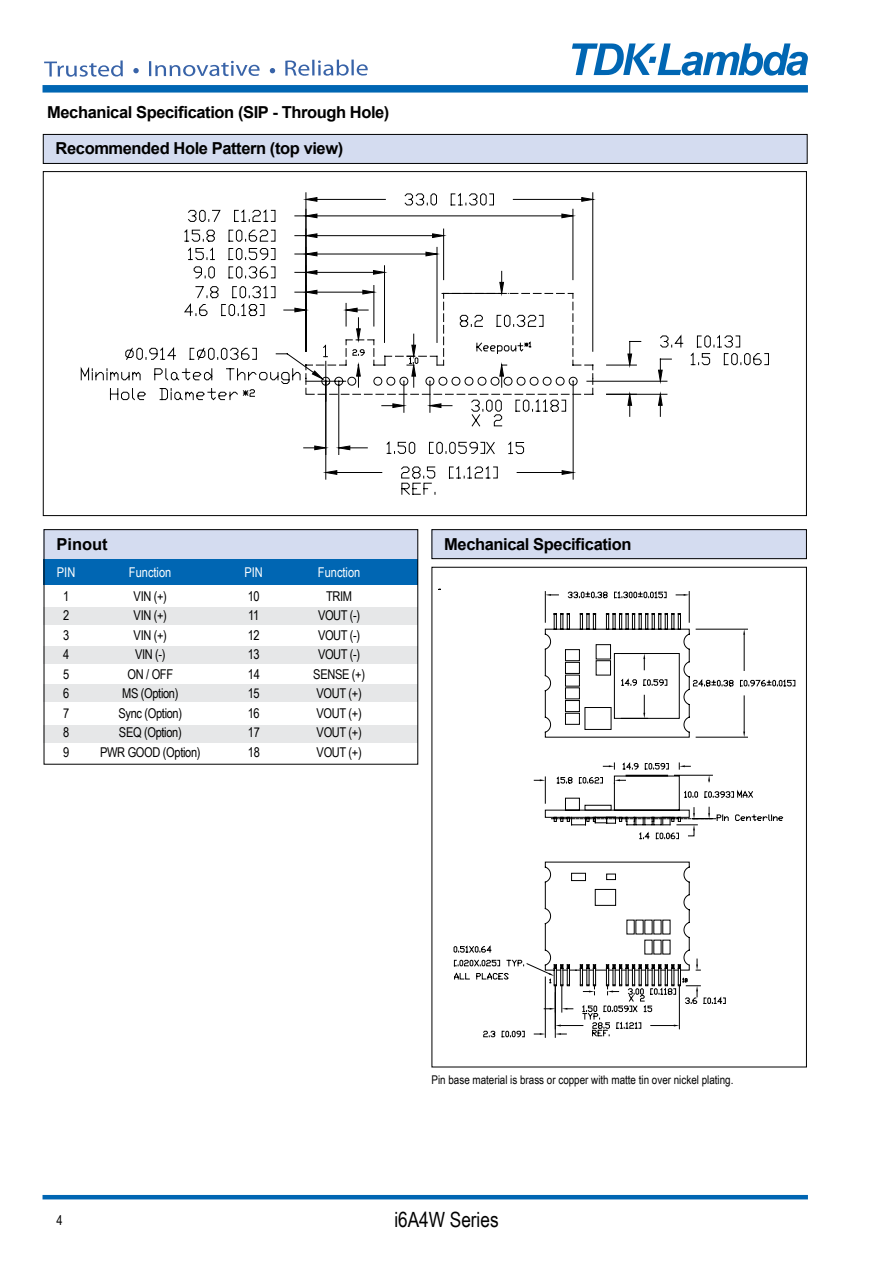
<style>
.page{position:relative;width:893px;height:1263px;background:#fff}
.page>*{position:absolute;margin:0;border:0;box-sizing:border-box;transform-origin:0 0}
.t1{font:21px "Arial Narrow";color:#000}
.t2{font:700 16.5px "Arial";letter-spacing:-.025em;color:#000}
.t3{font:13.5px "Arial Narrow";letter-spacing:-.025em;color:#000}
.t4{font:13.5px "Arial Narrow";color:#fff}
.t5{font:12px "Arial Narrow";color:#000}
</style>
<div class="page">
<div style="left:43px;top:85px;width:765px;height:8px;background:#0066b3"></div>
<svg style="left:572px;top:43px;width:236px;height:33px"></svg>
<hr style="left:43px;top:1195px;width:765px;height:4px;background:#0066b3">
<div style="left:44px;top:134px;width:763px;height:29px;background:#d4dcf0"></div>
<div style="left:43px;top:134px;width:764px;height:30px;border:1px solid #000"></div>
<div style="left:44px;top:529px;width:374px;height:30px;background:#d4dcf0"></div>
<div style="left:44px;top:559px;width:374px;height:25px;background:#0066b3"></div>
<div style="left:44px;top:608px;width:374px;height:17px;background:#e6e7e8"></div>
<div style="left:44px;top:646px;width:374px;height:17px;background:#e6e7e8"></div>
<div style="left:44px;top:685px;width:374px;height:17px;background:#e6e7e8"></div>
<div style="left:44px;top:725px;width:374px;height:17px;background:#e6e7e8"></div>
<div style="left:44px;top:529px;width:374px;height:235px;border:1px solid #000"></div>
<div style="left:432px;top:529px;width:374px;height:30px;background:#d4dcf0"></div>
<div style="left:432px;top:529px;width:375px;height:30px;border:1px solid #000"></div>
<svg style="left:81px;top:347px;width:355px;height:148px"></svg>
<svg style="left:574px;top:334px;width:195px;height:83px"></svg>
<svg style="left:303px;top:192px;width:294px;height:174px"></svg>
<svg style="left:574px;top:213px;width:3px;height:6px"></svg>
<svg style="left:188px;top:209px;width:386px;height:19px"></svg>
<svg style="left:183px;top:228px;width:391px;height:252px"></svg>
<svg style="left:483px;top:594px;width:198px;height:443px"></svg>
<svg style="left:526px;top:613px;width:227px;height:406px"></svg>
<svg style="left:696px;top:964px;width:2px;height:6px"></svg>
<svg style="left:583px;top:1002px;width:36px;height:34px"></svg>
<svg style="left:439px;top:589px;width:237px;height:413px"></svg>
<svg style="left:44px;top:60px;width:79px;height:17px"></svg>
<svg style="left:149px;top:61px;width:111px;height:15px"></svg>
<svg style="left:285px;top:60px;width:64px;height:16px"></svg>
<hr style="left:351px;top:60px;width:3px;height:15px;background:#3863a8">
<svg style="left:357px;top:64px;width:11px;height:12px"></svg>
<svg style="left:133px;top:68px;width:6px;height:5px"></svg>
<svg style="left:270px;top:68px;width:5px;height:5px"></svg>
<p class="t2" style="left:47px;top:101px;width:344px">Mechanical Specification (SIP - Through Hole)</p>
<p class="t2" style="left:56px;top:137px;width:289px">Recommended Hole Pattern (top view)</p>
<p class="t2" style="left:56px;top:532px;width:53px">Pinout</p>
<p class="t2" style="left:444px;top:532px;width:189px">Mechanical Specification</p>
<p class="t4" style="left:57px;top:562px;width:20px">PIN</p>
<p class="t4" style="left:129px;top:562px;width:44px">Function</p>
<p class="t4" style="left:244px;top:562px;width:20px">PIN</p>
<p class="t4" style="left:318px;top:562px;width:44px">Function</p>
<p class="t3" style="left:63px;top:586px;width:8px">1</p>
<p class="t3" style="left:134px;top:586px;width:35px">VIN (+)</p>
<p class="t3" style="left:248px;top:586px;width:13px">10</p>
<p class="t3" style="left:326px;top:586px;width:28px">TRIM</p>
<p class="t3" style="left:63px;top:605px;width:8px">2</p>
<p class="t3" style="left:134px;top:605px;width:35px">VIN (+)</p>
<p class="t3" style="left:248px;top:605px;width:13px">11</p>
<p class="t3" style="left:318px;top:605px;width:44px">VOUT (-)</p>
<p class="t3" style="left:63px;top:625px;width:8px">3</p>
<p class="t3" style="left:134px;top:625px;width:35px">VIN (+)</p>
<p class="t3" style="left:248px;top:625px;width:13px">12</p>
<p class="t3" style="left:318px;top:625px;width:44px">VOUT (-)</p>
<p class="t3" style="left:63px;top:644px;width:8px">4</p>
<p class="t3" style="left:135px;top:644px;width:32px">VIN (-)</p>
<p class="t3" style="left:248px;top:644px;width:13px">13</p>
<p class="t3" style="left:318px;top:644px;width:44px">VOUT (-)</p>
<p class="t3" style="left:63px;top:664px;width:8px">5</p>
<p class="t3" style="left:128px;top:664px;width:47px">ON / OFF</p>
<p class="t3" style="left:248px;top:664px;width:13px">14</p>
<p class="t3" style="left:313px;top:664px;width:53px">SENSE (+)</p>
<p class="t3" style="left:63px;top:683px;width:8px">6</p>
<p class="t3" style="left:122px;top:683px;width:58px">MS (Option)</p>
<p class="t3" style="left:248px;top:683px;width:13px">15</p>
<p class="t3" style="left:317px;top:683px;width:47px">VOUT (+)</p>
<p class="t3" style="left:63px;top:703px;width:8px">7</p>
<p class="t3" style="left:118px;top:703px;width:65px">Sync (Option)</p>
<p class="t3" style="left:248px;top:703px;width:13px">16</p>
<p class="t3" style="left:317px;top:703px;width:47px">VOUT (+)</p>
<p class="t3" style="left:63px;top:722px;width:8px">8</p>
<p class="t3" style="left:119px;top:722px;width:64px">SEQ (Option)</p>
<p class="t3" style="left:248px;top:722px;width:13px">17</p>
<p class="t3" style="left:317px;top:722px;width:47px">VOUT (+)</p>
<p class="t3" style="left:63px;top:742px;width:8px">9</p>
<p class="t3" style="left:100px;top:742px;width:102px">PWR GOOD (Option)</p>
<p class="t3" style="left:248px;top:742px;width:13px">18</p>
<p class="t3" style="left:317px;top:742px;width:47px">VOUT (+)</p>
<p class="t5" style="left:432px;top:1071px;width:303px">Pin base material is brass or copper with matte tin over nickel plating.</p>
<p class="t3" style="left:56px;top:1210px;width:8px">4</p>
<h1 class="t1" style="left:394px;top:1204px;width:106px">i6A4W Series</h1>
</div>
